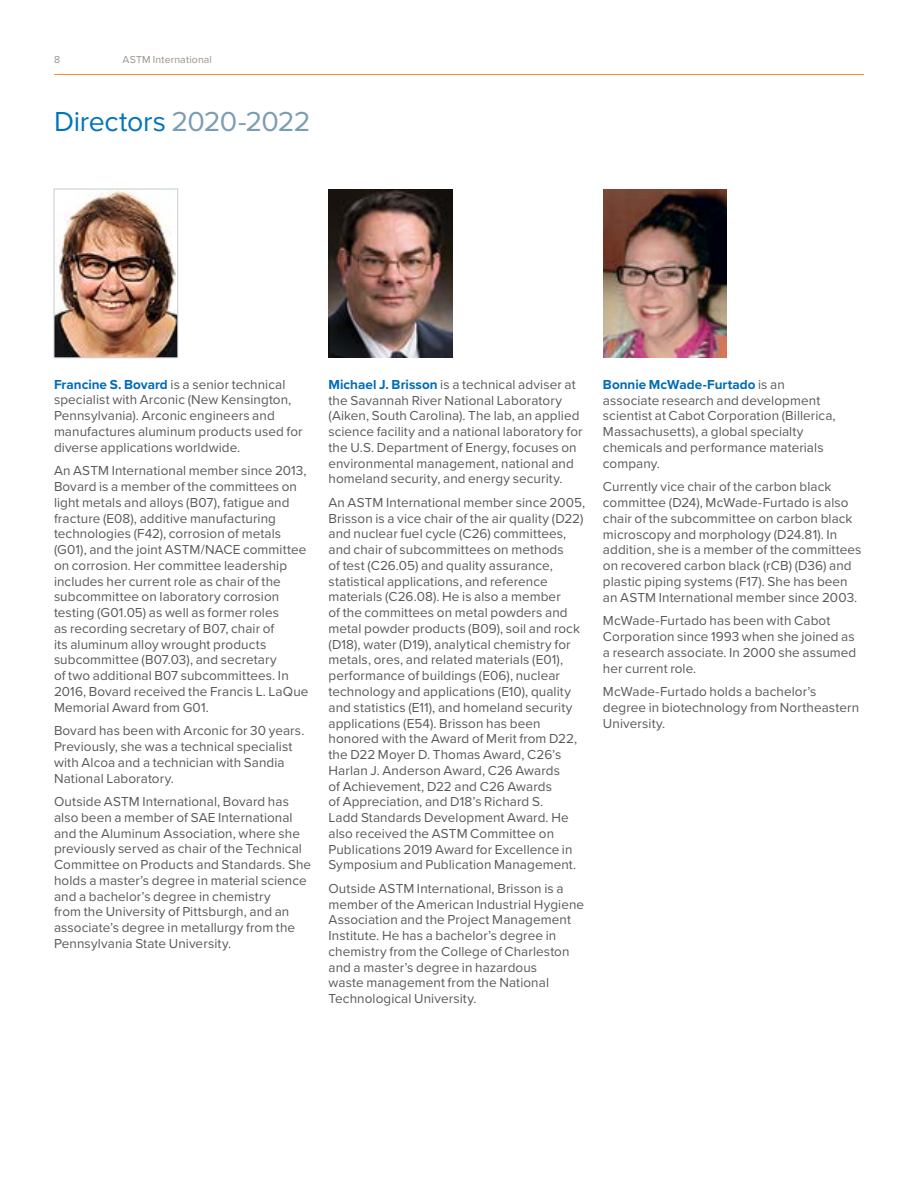
<style>
.page{position:relative;width:918px;height:1188px;background:#fff}
.page>*{position:absolute;margin:0;border:0;box-sizing:border-box;transform-origin:0 0}
.t1{font:28.5px "Proxima Nova";letter-spacing:-.02em;color:#0074bb}
.t2{font:13.5px/15.8px "Proxima Nova";letter-spacing:.005em;color:#58595b}
.t3{font:10.5px "Proxima Nova";letter-spacing:.015em;color:#99928a}
.s1{color:#7b9db1}
.s2{font-weight:700;color:#006bb7}
</style>
<div class="page">
<hr style="left:54px;top:74px;width:810px;height:1px;background:#f68b1f">
<img style="left:56px;top:191px;width:120px;height:165px">
<div style="left:54px;top:189px;width:124px;height:169px;border:1px solid #c6cdd1"></div>
<img style="left:328px;top:189px;width:124px;height:169px">
<img style="left:603px;top:189px;width:124px;height:169px">
<p class="t3" style="left:54px;top:52px;width:8px">8</p>
<p class="t3" style="left:123px;top:52px;width:91px">ASTM International</p>
<h1 class="t1" style="left:54px;top:100px;width:258px">Directors <span class="s1">2020-2022</span></h1>
<p class="t2" style="left:54px;top:376px;width:250px"><span class="s2">Francine S. Bovard</span> is a senior technical specialist with Arconic (New Kensington, Pennsylvania). Arconic engineers and manufactures aluminum products used for diverse applications worldwide.</p>
<p class="t2" style="left:54px;top:462px;width:256px">An ASTM International member since 2013, Bovard is a member of the committees on light metals and alloys (B07), fatigue and fracture (E08), additive manufacturing technologies (F42), corrosion of metals (G01), and the joint ASTM/NACE committee on corrosion. Her committee leadership includes her current role as chair of the subcommittee on laboratory corrosion testing (G01.05) as well as former roles<br>as recording secretary of B07, chair of<br>its aluminum alloy wrought products subcommittee (B07.03), and secretary<br>of two additional B07 subcommittees. In 2016, Bovard received the Francis L. LaQue Memorial Award from G01.</p>
<p class="t2" style="left:54px;top:722px;width:252px">Bovard has been with Arconic for 30 years.<br>Previously, she was a technical specialist with Alcoa and a technician with Sandia National Laboratory.</p>
<p class="t2" style="left:54px;top:793px;width:259px">Outside ASTM International, Bovard has also been a member of SAE International and the Aluminum Association, where she previously served as chair of the Technical Committee on Products and Standards. She holds a master’s degree in material science and a bachelor’s degree in chemistry<br>from the University of Pittsburgh, and an associate’s degree in metallurgy from the Pennsylvania State University.</p>
<p class="t2" style="left:328px;top:376px;width:256px"><span class="s2">Michael J. Brisson</span> is a technical adviser at the Savannah River National Laboratory (Aiken, South Carolina). The lab, an applied science facility and a national laboratory for the U.S. Department of Energy, focuses on environmental management, national and homeland security, and energy security.</p>
<p class="t2" style="left:328px;top:494px;width:258px">An ASTM International member since 2005, Brisson is a vice chair of the air quality (D22) and nuclear fuel cycle (C26) committees, and chair of subcommittees on methods<br>of test (C26.05) and quality assurance, statistical applications, and reference materials (C26.08). He is also a member<br>of the committees on metal powders and metal powder products (B09), soil and rock (D18), water (D19), analytical chemistry for metals, ores, and related materials (E01), performance of buildings (E06), nuclear technology and applications (E10), quality and statistics (E11), and homeland security applications (E54). Brisson has been honored with the Award of Merit from D22, the D22 Moyer D. Thomas Award, C26’s Harlan J. Anderson Award, C26 Awards<br>of Achievement, D22 and C26 Awards<br>of Appreciation, and D18’s Richard S.<br>Ladd Standards Development Award. He also received the ASTM Committee on Publications 2019 Award for Excellence in Symposium and Publication Management.</p>
<p class="t2" style="left:328px;top:880px;width:257px">Outside ASTM International, Brisson is a member of the American Industrial Hygiene Association and the Project Management Institute. He has a bachelor’s degree in chemistry from the College of Charleston and a master’s degree in hazardous<br>waste management from the National Technological University.</p>
<p class="t2" style="left:603px;top:376px;width:234px"><span class="s2">Bonnie McWade-Furtado</span> is an associate research and development scientist at Cabot Corporation (Billerica,<br>Massachusetts), a global specialty chemicals and performance materials company.</p>
<p class="t2" style="left:603px;top:478px;width:260px">Currently vice chair of the carbon black committee (D24), McWade-Furtado is also chair of the subcommittee on carbon black microscopy and morphology (D24.81). In addition, she is a member of the committees on recovered carbon black (rCB) (D36) and plastic piping systems (F17). She has been an ASTM International member since 2003.</p>
<p class="t2" style="left:603px;top:612px;width:255px">McWade-Furtado has been with Cabot Corporation since 1993 when she joined as a research associate. In 2000 she assumed her current role.</p>
<p class="t2" style="left:603px;top:683px;width:258px">McWade-Furtado holds a bachelor’s degree in biotechnology from Northeastern<br>University.</p>
</div>
